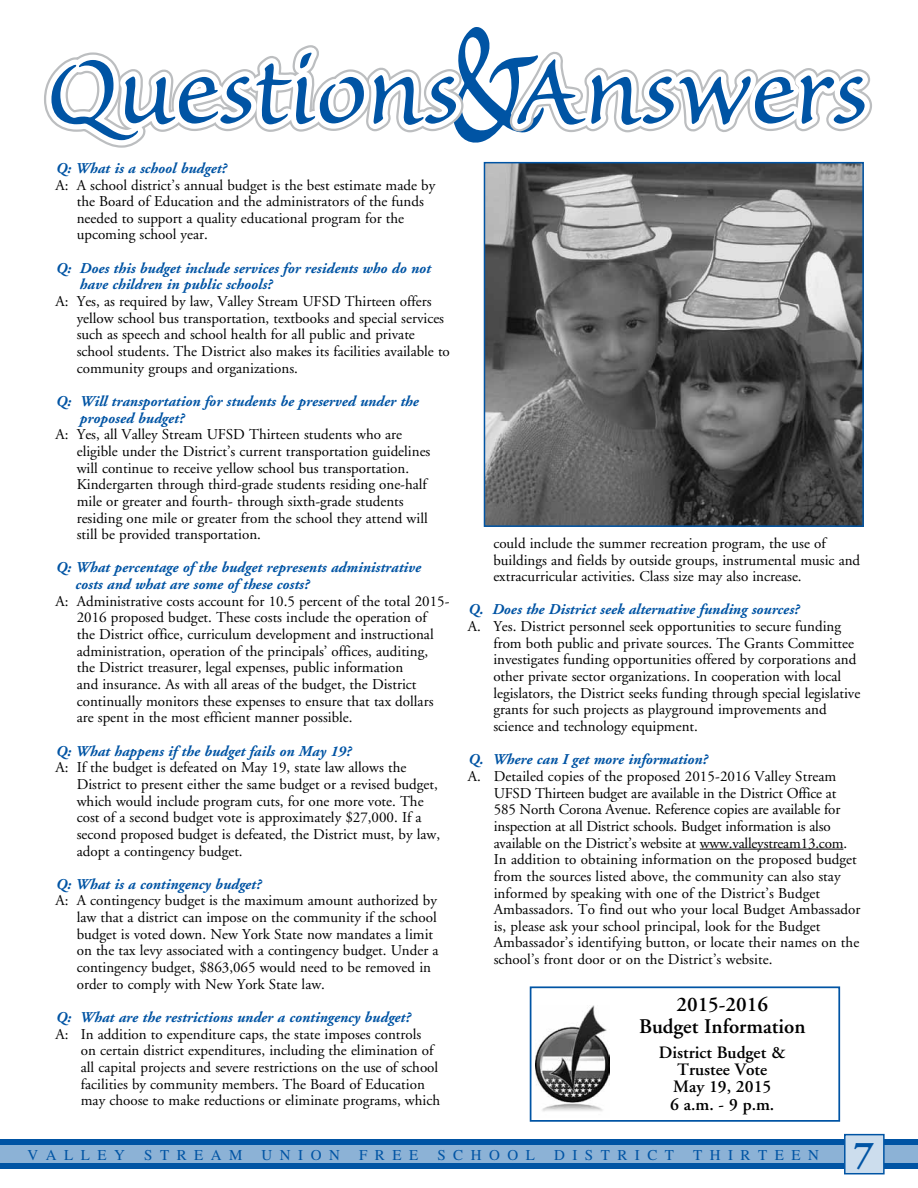
<style>
.page{position:relative;width:918px;height:1188px;background:#fff}
.page>*{position:absolute;margin:0;border:0;box-sizing:border-box;transform-origin:0 0}
.t1{font:700 38.1px "Adobe Garamond";color:#0054a4}
.t2{font:600 20.85px/22.5px "Adobe Garamond";color:#000;text-align:center}
.t3{font:600 17.4px/17.4px "Adobe Garamond";color:#000;text-align:center}
.t4{font:15px/16.6px "Adobe Garamond";color:#000}
.t5{font:italic 700 15px/16.6px "Adobe Garamond";color:#0054a4}
.t6{font:15px "Times";letter-spacing:.5em;color:#0054a4}
</style>
<div class="page">
<hr style="left:700px;top:849px;width:143px;height:1px;background:#000">
<img style="left:487px;top:165px;width:374px;height:359px">
<div style="left:484px;top:162px;width:380px;height:365px;border:2px solid #0054a4"></div>
<div style="left:0;top:1139px;width:918px;height:30px;background:#0054a4"></div>
<div style="left:0;top:1145px;width:918px;height:17px;background:#8cb2d6"></div>
<div style="left:845px;top:1135px;width:39px;height:39px;background:#ccdded"></div>
<div style="left:844px;top:1134px;width:41px;height:40px;border:2px solid #0054a4"></div>
<img style="left:535px;top:1006px;width:75px;height:105px">
<div style="left:530px;top:986px;width:310px;height:136px;border:2px solid #0054a4"></div>
<svg style="left:44px;top:27px;width:828px;height:121px"></svg>
<p class="t5" style="left:55px;top:160px;width:172px">Q: What is a school budget?</p>
<p class="t4" style="left:77px;top:177px;width:360px;text-indent:-21px">A: A school district’s annual budget is the best estimate made by the Board of Education and the administrators of the funds needed to support a quality educational program for the upcoming school year.</p>
<p class="t5" style="left:79px;top:260px;width:353px;text-indent:-24px">Q: Does this budget include services for residents who do not have children in public schools?</p>
<p class="t4" style="left:77px;top:293px;width:375px;text-indent:-21px">A: Yes, as required by law, Valley Stream UFSD Thirteen offers yellow school bus transportation, textbooks and special services such as speech and school health for all public and private school students. The District also makes its facilities available to community groups and organizations.</p>
<p class="t5" style="left:79px;top:393px;width:341px;text-indent:-24px">Q: Will transportation for students be preserved under the proposed budget?</p>
<p class="t4" style="left:77px;top:427px;width:355px;text-indent:-21px">A: Yes, all Valley Stream UFSD Thirteen students who are eligible under the District’s current transportation guidelines will continue to receive yellow school bus transportation.<br>Kindergarten through third-grade students residing one-half mile or greater and fourth- through sixth-grade students residing one mile or greater from the school they attend will still be provided transportation.</p>
<p class="t5" style="left:75px;top:560px;width:347px;text-indent:-20px">Q: What percentage of the budget represents administrative costs and what are some of these costs?</p>
<p class="t4" style="left:77px;top:593px;width:374px;text-indent:-21px">A: Administrative costs account for 10.5 percent of the total 2015- 2016 proposed budget. These costs include the operation of<br>the District office, curriculum development and instructional administration, operation of the principals’ offices, auditing, the District treasurer, legal expenses, public information<br>and insurance. As with all areas of the budget, the District continually monitors these expenses to ensure that tax dollars are spent in the most efficient manner possible.</p>
<p class="t5" style="left:55px;top:743px;width:297px">Q: What happens if the budget fails on May 19?</p>
<p class="t4" style="left:77px;top:760px;width:365px;text-indent:-21px">A: If the budget is defeated on May 19, state law allows the District to present either the same budget or a revised budget, which would include program cuts, for one more vote. The cost of a second budget vote is approximately $27,000. If a second proposed budget is defeated, the District must, by law, adopt a contingency budget.</p>
<p class="t5" style="left:55px;top:876px;width:207px">Q: What is a contingency budget?</p>
<p class="t4" style="left:77px;top:893px;width:363px;text-indent:-21px">A: A contingency budget is the maximum amount authorized by law that a district can impose on the community if the school budget is voted down. New York State now mandates a limit on the tax levy associated with a contingency budget. Under a contingency budget, $863,065 would need to be removed in order to comply with New York State law.</p>
<p class="t5" style="left:55px;top:1009px;width:356px">Q: What are the restrictions under a contingency budget?</p>
<p class="t4" style="left:81px;top:1026px;width:361px;text-indent:-25px">A: In addition to expenditure caps, the state imposes controls on certain district expenditures, including the elimination of all capital projects and severe restrictions on the use of school facilities by community members. The Board of Education may choose to make reductions or eliminate programs, which</p>
<p class="t4" style="left:493px;top:535px;width:368px">could include the summer recreation program, the use of buildings and fields by outside groups, instrumental music and extracurricular activities. Class size may also increase.</p>
<p class="t5" style="left:468px;top:602px;width:332px">Q. Does the District seek alternative funding sources?</p>
<p class="t4" style="left:493px;top:618px;width:369px;text-indent:-25px">A. Yes. District personnel seek opportunities to secure funding from both public and private sources. The Grants Committee investigates funding opportunities offered by corporations and other private sector organizations. In cooperation with local legislators, the District seeks funding through special legislative grants for such projects as playground improvements and science and technology equipment.</p>
<p class="t5" style="left:468px;top:752px;width:241px">Q. Where can I get more information?</p>
<p class="t4" style="left:494px;top:768px;width:368px;text-indent:-26px">A. Detailed copies of the proposed 2015-2016 Valley Stream UFSD Thirteen budget are available in the District Office at 585 North Corona Avenue. Reference copies are available for inspection at all District schools. Budget information is also available on the District’s website at www.valleystream13.com.<br>In addition to obtaining information on the proposed budget from the sources listed above, the community can also stay informed by speaking with one of the District’s Budget Ambassadors. To find out who your local Budget Ambassador is, please ask your school principal, look for the Budget Ambassador’s identifying button, or locate their names on the school’s front door or on the District’s website.</p>
<h2 class="t2" style="left:639px;top:993px;width:168px">2015-2016<br>Budget Information</h2>
<p class="t3" style="left:659px;top:1044px;width:128px">District Budget &amp;<br>Trustee Vote<br>May 19, 2015<br>6 a.m. - 9 p.m.</p>
<p class="t6" style="left:28px;top:1147px;width:99px">VALLEY</p>
<p class="t6" style="left:144px;top:1147px;width:100px">STREAM</p>
<p class="t6" style="left:262px;top:1147px;width:80px">UNION</p>
<p class="t6" style="left:359px;top:1147px;width:61px">FREE</p>
<p class="t6" style="left:437px;top:1147px;width:99px">SCHOOL</p>
<p class="t6" style="left:554px;top:1147px;width:121px">DISTRICT</p>
<p class="t6" style="left:693px;top:1147px;width:127px">THIRTEEN</p>
<h1 class="t1" style="left:854px;top:1134px;width:21px">7</h1>
</div>
